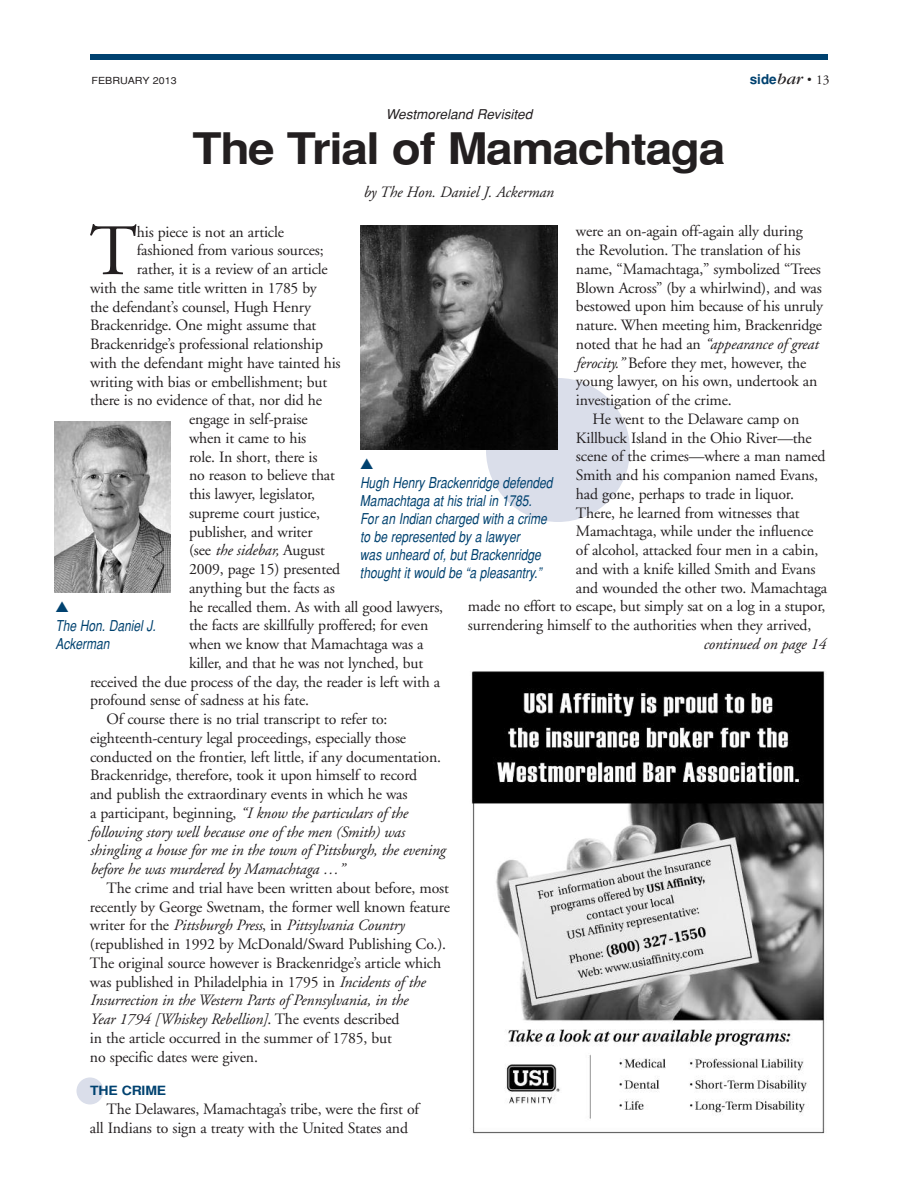
<style>
.page{position:relative;width:918px;height:1188px;background:#fff}
.page>*{position:absolute;margin:0;border:0;box-sizing:border-box;transform-origin:0 0}
.t1{font:72.3px "Adobe Garamond";color:#231f20}
.t2{font:700 43.5px "Helvetica";letter-spacing:-.03em;color:#231f20;scale:1.1 1}
.t3{font:15.75px/18.8px "Adobe Garamond";letter-spacing:-.01em;color:#231f20}
.t4{font:italic 15.75px "Adobe Garamond";letter-spacing:-.01em;color:#231f20}
.t5{font:italic 15px/18px "Helvetica";color:#004270;scale:.8 1}
.t6{font:italic 13.5px "Helvetica";color:#231f20}
.t7{font:700 13.5px "Helvetica";color:#004270}
.t8{font:700 12.75px "Helvetica";letter-spacing:-.01em;color:#004270;scale:1.1 1}
.t9{font:9.75px "Helvetica";color:#231f20;scale:1.1 1}
.s1{font-family:"Garamond";font-weight:400;font-style:italic;font-size:16.5px;color:#231f20}
.s2{font-weight:400;color:#231f20}
.s3{font-family:"Adobe Garamond";font-weight:400;color:#231f20}
.s4{font-style:normal}
.s5{font-style:italic}
</style>
<div class="page">
<div style="left:76px;top:1077px;width:28px;height:27px;background:#dadeea;border-radius:50%"></div>
<div style="left:486px;top:378px;width:144px;height:144px;background:#dadeea;border-radius:50%"></div>
<div style="left:90px;top:54px;width:738px;height:6px;background:#004270"></div>
<img style="left:54px;top:421px;width:117px;height:171px">
<img style="left:471px;top:671px;width:354px;height:463px">
<img style="left:360px;top:225px;width:198px;height:225px">
<p class="t9" style="left:92px;top:75px;width:79px">FEBRUARY 2013</p>
<p class="t7" style="left:750px;top:72px;width:81px">side<span class="s1">bar</span> <span class="s2">•</span> <span class="s3">13</span></p>
<p class="t6" style="left:386px;top:107px;width:148px">Westmoreland Revisited</p>
<h2 class="t2" style="left:193px;top:124px;width:486px">The Trial of Mamachtaga</h2>
<p class="t4" style="left:363px;top:186px;width:192px">by The Hon. Daniel J. Ackerman</p>
<h1 class="t1" style="left:90px;top:222px;width:49px">T</h1>
<p class="t3" style="left:137px;top:224px;width:149px">his piece is not an article</p>
<p class="t3" style="left:576px;top:223px;width:228px">were an on-again off-again ally during</p>
<p class="t3" style="left:576px;top:242px;width:226px">the Revolution. The translation of his</p>
<p class="t3" style="left:576px;top:261px;width:247px">name, “Mamachtaga,” symbolized “Trees</p>
<p class="t3" style="left:576px;top:280px;width:247px">Blown Across” (by a whirlwind), and was</p>
<p class="t3" style="left:576px;top:298px;width:249px">bestowed upon him because of his unruly</p>
<p class="t3" style="left:576px;top:317px;width:248px">nature. When meeting him, Brackenridge</p>
<p class="t4" style="left:576px;top:338px;width:244px"><span class="s4">noted that he had an</span> “appearance of great</p>
<p class="t3" style="left:576px;top:355px;width:232px"><span class="s5">ferocity.”</span> Before they met, however, the</p>
<p class="t3" style="left:576px;top:373px;width:243px">young lawyer, on his own, undertook an</p>
<p class="t3" style="left:576px;top:392px;width:157px">investigation of the crime.</p>
<p class="t3" style="left:592px;top:411px;width:208px">He went to the Delaware camp on</p>
<p class="t3" style="left:576px;top:430px;width:237px">Killbuck Island in the Ohio River—the</p>
<p class="t3" style="left:576px;top:448px;width:251px">scene of the crimes—where a man named</p>
<p class="t3" style="left:576px;top:467px;width:244px">Smith and his companion named Evans,</p>
<p class="t3" style="left:576px;top:486px;width:220px">had gone, perhaps to trade in liquor.</p>
<p class="t3" style="left:576px;top:505px;width:225px">There, he learned from witnesses that</p>
<p class="t3" style="left:576px;top:523px;width:239px">Mamachtaga, while under the influence</p>
<p class="t3" style="left:576px;top:542px;width:244px">of alcohol, attacked four men in a cabin,</p>
<p class="t3" style="left:576px;top:561px;width:241px">and with a knife killed Smith and Evans</p>
<p class="t3" style="left:576px;top:580px;width:253px">and wounded the other two. Mamachtaga</p>
<p class="t3" style="left:468px;top:598px;width:359px">made no effort to escape, but simply sat on a log in a stupor,</p>
<p class="t3" style="left:468px;top:617px;width:345px">surrendering himself to the authorities when they arrived,</p>
<p class="t3" style="left:137px;top:242px;width:188px">fashioned from various sources;</p>
<p class="t3" style="left:137px;top:261px;width:192px">rather, it is a review of an article</p>
<p class="t3" style="left:90px;top:280px;width:228px">with the same title written in 1785 by</p>
<p class="t3" style="left:90px;top:299px;width:223px">the defendant’s counsel, Hugh Henry</p>
<p class="t3" style="left:90px;top:317px;width:228px">Brackenridge. One might assume that</p>
<p class="t3" style="left:90px;top:336px;width:234px">Brackenridge’s professional relationship</p>
<p class="t3" style="left:90px;top:355px;width:252px">with the defendant might have tainted his</p>
<p class="t3" style="left:90px;top:374px;width:239px">writing with bias or embellishment; but</p>
<p class="t3" style="left:90px;top:392px;width:234px">there is no evidence of that, nor did he</p>
<p class="t3" style="left:189px;top:411px;width:120px">engage in self-praise</p>
<p class="t3" style="left:189px;top:430px;width:119px">when it came to his</p>
<p class="t3" style="left:189px;top:449px;width:130px">role. In short, there is</p>
<p class="t3" style="left:189px;top:467px;width:147px">no reason to believe that</p>
<p class="t3" style="left:189px;top:486px;width:128px">this lawyer, legislator,</p>
<p class="t3" style="left:189px;top:505px;width:133px">supreme court justice,</p>
<p class="t3" style="left:189px;top:524px;width:125px">publisher, and writer</p>
<p class="t4" style="left:189px;top:544px;width:138px"><span class="s4">(see</span> the sidebar, <span class="s4">August</span></p>
<p class="t3" style="left:189px;top:561px;width:153px">2009, page 15) presented</p>
<p class="t3" style="left:189px;top:580px;width:147px">anything but the facts as</p>
<p class="t3" style="left:189px;top:599px;width:256px">he recalled them. As with all good lawyers,</p>
<p class="t3" style="left:189px;top:617px;width:241px">the facts are skillfully proffered; for even</p>
<p class="t3" style="left:189px;top:636px;width:236px">when we know that Mamachtaga was a</p>
<p class="t3" style="left:189px;top:655px;width:236px">killer, and that he was not lynched, but</p>
<p class="t3" style="left:90px;top:674px;width:352px">received the due process of the day, the reader is left with a</p>
<p class="t3" style="left:90px;top:692px;width:221px">profound sense of sadness at his fate.</p>
<p class="t3" style="left:107px;top:711px;width:282px">Of course there is no trial transcript to refer to:</p>
<p class="t3" style="left:90px;top:730px;width:318px">eighteenth-century legal proceedings, especially those</p>
<p class="t3" style="left:90px;top:749px;width:353px">conducted on the frontier, left little, if any documentation.</p>
<p class="t3" style="left:90px;top:767px;width:329px">Brackenridge, therefore, took it upon himself to record</p>
<p class="t3" style="left:90px;top:786px;width:319px">and publish the extraordinary events in which he was</p>
<p class="t4" style="left:90px;top:807px;width:319px"><span class="s4">a participant, beginning,</span> “I know the particulars of the</p>
<p class="t4" style="left:90px;top:825px;width:316px">following story well because one of the men (Smith) was</p>
<p class="t4" style="left:90px;top:844px;width:357px">shingling a house for me in the town of Pittsburgh, the evening</p>
<p class="t4" style="left:90px;top:863px;width:256px">before he was murdered by Mamachtaga …”</p>
<p class="t3" style="left:90px;top:880px;width:361px;text-indent:17px">The crime and trial have been written about before, most recently by George Swetnam, the former well known feature writer for the <span class="s5">Pittsburgh Press</span>, in <span class="s5">Pittsylvania Country </span>(republished in 1992 by McDonald/Sward Publishing Co.).<br>The original source however is Brackenridge’s article which was published in Philadelphia in 1795 in <span class="s5">Incidents of the Insurrection in the Western Parts of Pennsylvania, in the<br>Year 1794 [Whiskey Rebellion]</span>. The events described<br>in the article occurred in the summer of 1785, but<br>no specific dates were given.</p>
<p class="t8" style="left:90px;top:1083px;width:71px">THE CRIME</p>
<p class="t3" style="left:90px;top:1101px;width:331px;text-indent:17px">The Delawares, Mamachtaga’s tribe, were the first of all Indians to sign a treaty with the United States and</p>
<p class="t5" style="left:360px;top:474px;width:242px">Hugh Henry Brackenridge defended<br>Mamachtaga at his trial in 1785.<br>For an Indian charged with a crime to be represented by a lawyer<br>was unheard of, but Brackenridge thought it would be “a pleasantry.”</p>
<p class="t5" style="left:56px;top:617px;width:127px">The Hon. Daniel J.<br>Ackerman</p>
<p class="t4" style="left:703px;top:638px;width:124px">continued on page 14</p>
</div>
